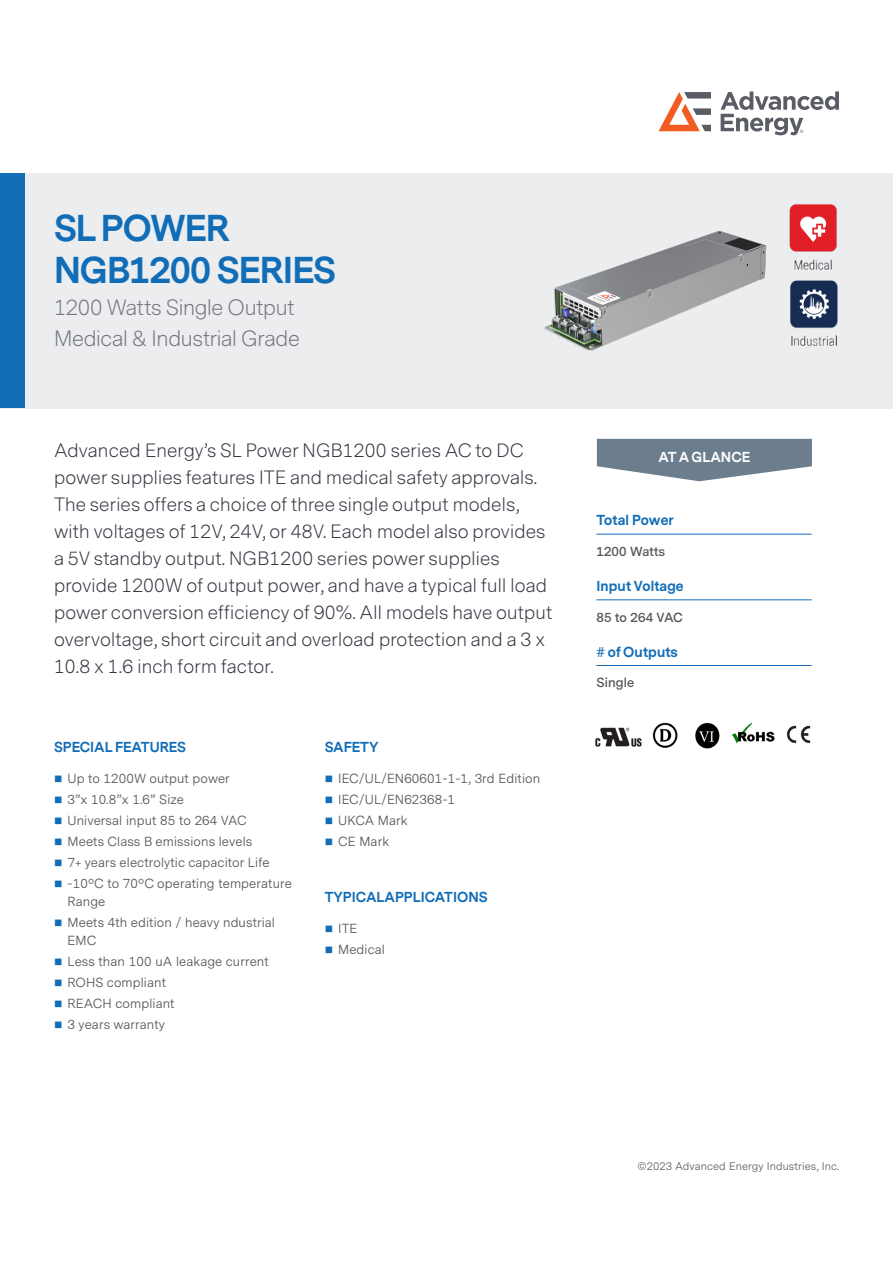
<style>
.page{position:relative;width:893px;height:1263px;background:#fff}
.page>*{position:absolute;margin:0;border:0;box-sizing:border-box;transform-origin:0 0}
.t1{font:700 34.95px "Messina Sans";letter-spacing:-.025em;color:#126db7}
.TitleSub{font:300 20.55px "Messina Sans";letter-spacing:-.015em;color:#75767f}
.Product_Overview_bod{font:300 18px/27px "Messina Sans";letter-spacing:.01em;color:#323640}
.Cover_Heading{font:700 13.5px "Messina Sans";color:#126db7}
.At_a_Glance_Subhead{font:700 13.5px "Messina Sans";letter-spacing:.01em;color:#126db7}
.Heading_1{font:700 13.5px "Messina Sans";color:#fff}
.Bulleted{font:13.2px/18px "Messina Sans";letter-spacing:.01em;color:#57585a}
.At_A_Glance_Text_Las{font:600 13.2px "Messina Sans";letter-spacing:.01em;color:#57585a}
.t2{font:11.1px "Messina Sans";letter-spacing:.01em;color:#636366}
.s1{color:#126db7}
</style>
<div class="page">
<div style="left:0;top:173px;width:893px;height:235px;background:#ebedef"></div>
<div style="left:0;top:173px;width:24px;height:235px;background:#126db7"></div>
<svg style="left:597px;top:439px;width:215px;height:42px"></svg>
<hr style="left:596px;top:534px;width:216px;height:1px;background:#126db7">
<hr style="left:596px;top:600px;width:216px;height:1px;background:#126db7">
<hr style="left:596px;top:665px;width:216px;height:1px;background:#126db7">
<svg style="left:658px;top:92px;width:53px;height:39px"></svg>
<svg style="left:721px;top:91px;width:118px;height:44px"></svg>
<img style="left:595px;top:722px;width:216px;height:26px">
<img style="left:789px;top:204px;width:48px;height:66px">
<img style="left:790px;top:280px;width:48px;height:66px">
<img style="left:526px;top:231px;width:258px;height:178px">
<p class="t1" style="left:54px;top:204px;width:177px">SL POWER</p>
<p class="t1" style="left:54px;top:246px;width:284px">NGB1200 SERIES</p>
<p class="TitleSub" style="left:54px;top:294px;width:242px">1200 Watts Single Output</p>
<p class="TitleSub" style="left:54px;top:325px;width:247px">Medical &amp; Industrial Grade</p>
<p class="Product_Overview_bod" style="left:54px;top:438px;width:471px">Advanced Energy’s SL Power NGB1200 series AC to DC</p>
<p class="Heading_1" style="left:658px;top:448px;width:93px">AT A GLANCE</p>
<p class="Product_Overview_bod" style="left:54px;top:465px;width:500px">power supplies features ITE and medical safety approvals.<br>The series offers a choice of three single output models, with voltages of 12V, 24V, or 48V. Each model also provides a 5V standby output. NGB1200 series power supplies provide 1200W of output power, and have a typical full load power conversion efficiency of 90%. All models have output overvoltage, short circuit and overload protection and a 3 x 10.8 x 1.6 inch form factor.</p>
<p class="At_a_Glance_Subhead" style="left:596px;top:511px;width:79px">Total Power</p>
<p class="At_A_Glance_Text_Las" style="left:596px;top:543px;width:70px">1200 Watts</p>
<p class="At_a_Glance_Subhead" style="left:596px;top:576px;width:89px">Input Voltage</p>
<p class="At_A_Glance_Text_Las" style="left:596px;top:609px;width:88px">85 to 264 VAC</p>
<p class="At_a_Glance_Subhead" style="left:596px;top:642px;width:83px"># of Outputs</p>
<p class="At_A_Glance_Text_Las" style="left:596px;top:675px;width:39px">Single</p>
<p class="Cover_Heading" style="left:54px;top:738px;width:134px">SPECIAL FEATURES</p>
<p class="Bulleted" style="left:54px;top:770px;width:177px"><span class="s1">■</span> Up to 1200W output power</p>
<p class="Bulleted" style="left:54px;top:791px;width:132px"><span class="s1">■</span> 3”x 10.8”x 1.6” Size</p>
<p class="Bulleted" style="left:54px;top:812px;width:194px"><span class="s1">■</span> Universal input 85 to 264 VAC</p>
<p class="Bulleted" style="left:54px;top:833px;width:200px"><span class="s1">■</span> Meets Class B emissions levels</p>
<p class="Bulleted" style="left:54px;top:854px;width:217px"><span class="s1">■</span> 7+ years electrolytic capacitor Life</p>
<p class="Bulleted" style="left:68px;top:875px;width:226px;text-indent:-14px"><span class="s1">■</span> -10ºC to 70ºC operating temperature<br>Range</p>
<p class="Bulleted" style="left:68px;top:914px;width:209px;text-indent:-14px"><span class="s1">■</span> Meets 4th edition / heavy ndustrial<br>EMC</p>
<p class="Bulleted" style="left:54px;top:953px;width:216px"><span class="s1">■</span> Less than 100 uA leakage current</p>
<p class="Bulleted" style="left:54px;top:974px;width:113px"><span class="s1">■</span> ROHS compliant</p>
<p class="Bulleted" style="left:54px;top:995px;width:122px"><span class="s1">■</span> REACH compliant</p>
<p class="Bulleted" style="left:54px;top:1016px;width:113px"><span class="s1">■</span> 3 years warranty</p>
<p class="Cover_Heading" style="left:325px;top:738px;width:55px">SAFETY</p>
<p class="Bulleted" style="left:325px;top:770px;width:217px"><span class="s1">■</span> IEC/UL/EN60601-1-1, 3rd Edition</p>
<p class="Bulleted" style="left:325px;top:791px;width:132px"><span class="s1">■</span> IEC/UL/EN62368-1</p>
<p class="Bulleted" style="left:325px;top:812px;width:85px"><span class="s1">■</span> UKCA Mark</p>
<p class="Bulleted" style="left:325px;top:833px;width:66px"><span class="s1">■</span> CE Mark</p>
<p class="Cover_Heading" style="left:325px;top:887px;width:164px">TYPICALAPPLICATIONS</p>
<p class="Bulleted" style="left:325px;top:920px;width:34px"><span class="s1">■</span> ITE</p>
<p class="Bulleted" style="left:325px;top:941px;width:62px"><span class="s1">■</span> Medical</p>
<p class="t2" style="left:637px;top:1160px;width:203px">©2023 Advanced Energy Industries, Inc.</p>
</div>
